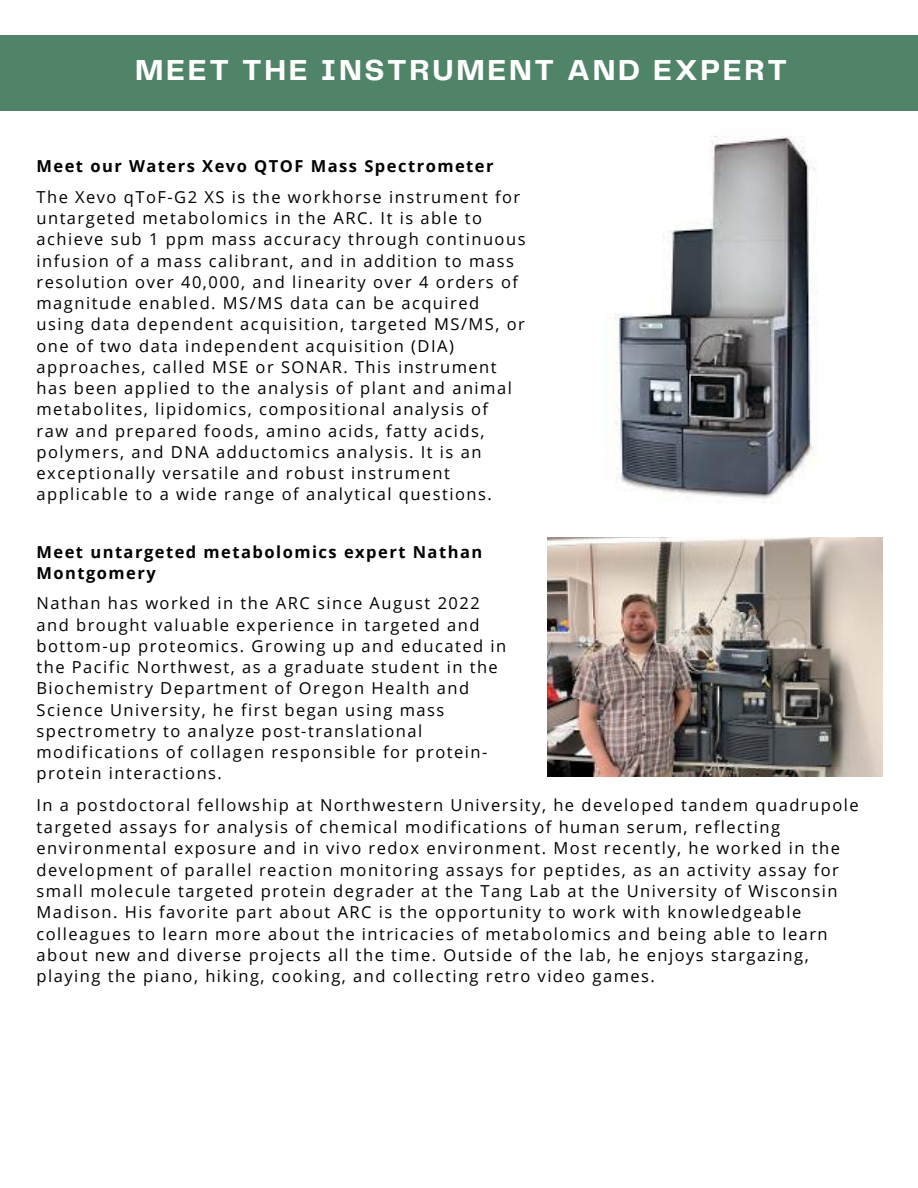
<style>
.page{position:relative;width:918px;height:1188px;background:#fff}
.page>*{position:absolute;margin:0;border:0;box-sizing:border-box;transform-origin:0 0}
.t1{font:700 30px "Telegraf";letter-spacing:.09em;color:#fff}
.t2{font:16.5px/21.3px "Open Sans";letter-spacing:.09em;color:#000}
.t3{font:700 16.5px/21.3px "Open Sans";letter-spacing:.09em;color:#000}
</style>
<div class="page">
<div style="left:0;top:35px;width:918px;height:76px;background:#508468"></div>
<img style="left:547px;top:538px;width:335px;height:238px">
<img style="left:614px;top:136px;width:203px;height:367px">
<p class="t1" style="left:135px;top:58px;width:653px">MEET THE INSTRUMENT AND EXPERT</p>
<p class="t3" style="left:36px;top:155px;width:459px">Meet our Waters Xevo QTOF Mass Spectrometer</p>
<p class="t2" style="left:36px;top:186px;width:491px">The Xevo qToF-G2 XS is the workhorse instrument for untargeted metabolomics in the ARC. It is able to achieve sub 1 ppm mass accuracy through continuous infusion of a mass calibrant, and in addition to mass resolution over 40,000, and linearity over 4 orders of magnitude enabled. MS/MS data can be acquired using data dependent acquisition, targeted MS/MS, or one of two data independent acquisition (DIA) approaches, called MSE or SONAR. This instrument has been applied to the analysis of plant and animal metabolites, lipidomics, compositional analysis of<br>raw and prepared foods, amino acids, fatty acids, polymers, and DNA adductomics analysis. It is an exceptionally versatile and robust instrument applicable to a wide range of analytical questions.</p>
<p class="t3" style="left:36px;top:540px;width:447px">Meet untargeted metabolomics expert Nathan<br>Montgomery</p>
<p class="t2" style="left:36px;top:592px;width:471px">Nathan has worked in the ARC since August 2022 and brought valuable experience in targeted and bottom-up proteomics. Growing up and educated in the Pacific Northwest, as a graduate student in the Biochemistry Department of Oregon Health and Science University, he first began using mass spectrometry to analyze post-translational modifications of collagen responsible for protein&shy;protein interactions.</p>
<p class="t2" style="left:36px;top:794px;width:824px">In a postdoctoral fellowship at Northwestern University, he developed tandem quadrupole targeted assays for analysis of chemical modifications of human serum, reflecting environmental exposure and in vivo redox environment. Most recently, he worked in the development of parallel reaction monitoring assays for peptides, as an activity assay for small molecule targeted protein degrader at the Tang Lab at the University of Wisconsin Madison. His favorite part about ARC is the opportunity to work with knowledgeable colleagues to learn more about the intricacies of metabolomics and being able to learn about new and diverse projects all the time. Outside of the lab, he enjoys stargazing, playing the piano, hiking, cooking, and collecting retro video games.</p>
</div>
